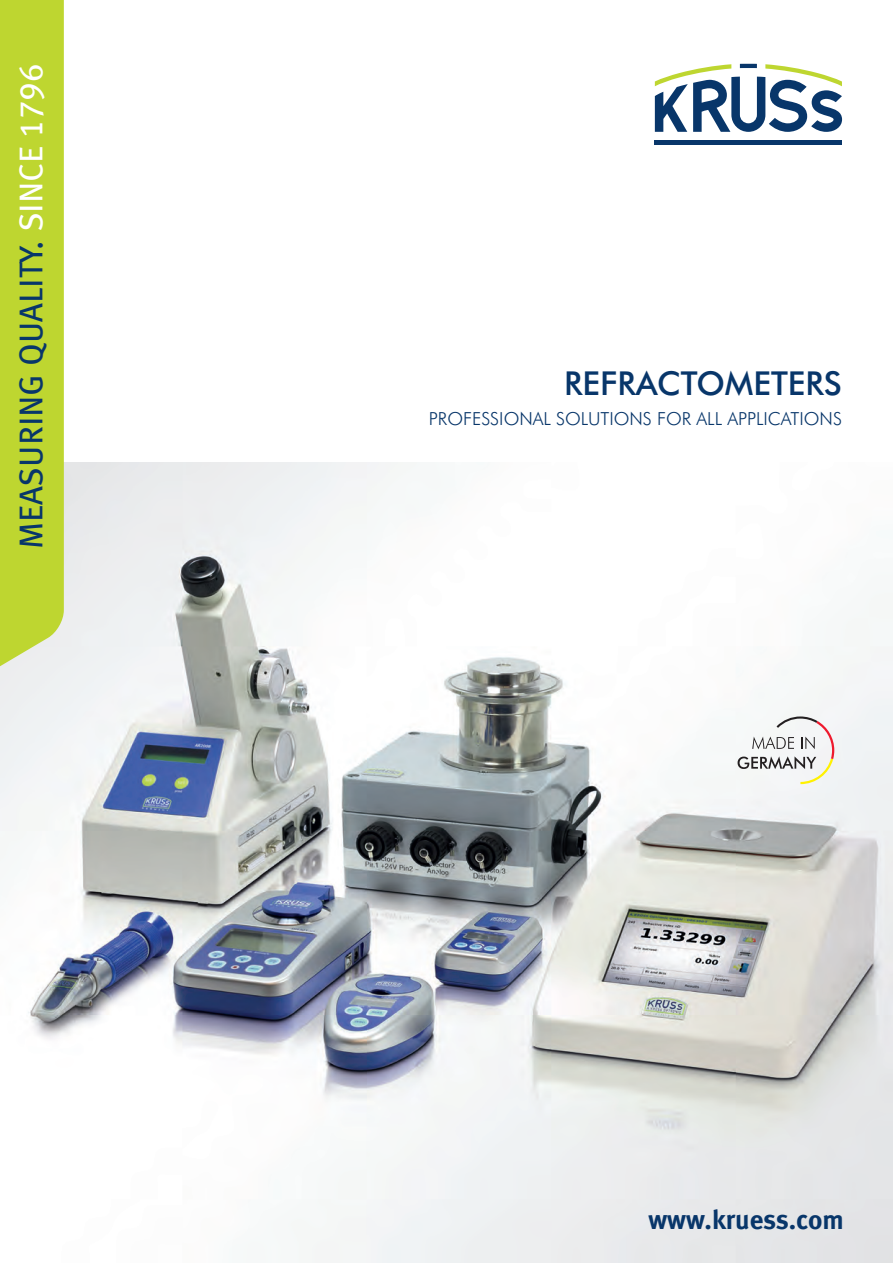
<style>
.page{position:relative;width:893px;height:1263px;background:#fff}
.page>*{position:absolute;margin:0;border:0;box-sizing:border-box;transform-origin:0 0}
.t1{font:33px "Meta Book LF Caps";color:#08366a}
.t2{font:500 33px "Futura BT";color:#08366a}
.t3{font:27px "Meta Bold LF";color:#08366a}
.t4{font:300 18px "Futura BT";color:#08366a}
.s1{color:#fff}
</style>
<div class="page">
<img style="left:0;top:462px;width:893px;height:801px">
<svg style="left:0;top:0;width:64px;height:700px;background:#c1d73f"></svg>
<svg style="left:738px;top:716px;width:96px;height:68px"></svg>
<div style="left:655px;top:140px;width:187px;height:5px;background:#08366a"></div>
<svg style="left:655px;top:64px;width:187px;height:68px"></svg>
<h1 class="t1" style="left:12px;top:549px;width:487px;rotate:-90deg">MEASURING QUALITY. <span class="s1">SINCE 1796</span></h1>
<h1 class="t2" style="left:564px;top:362px;width:279px">REFRACTOMETERS</h1>
<p class="t4" style="left:429px;top:407px;width:415px">PROFESSIONAL SOLUTIONS FOR ALL APPLICATIONS</p>
<h2 class="t3" style="left:648px;top:1204px;width:197px">www.kruess.com</h2>
</div>
